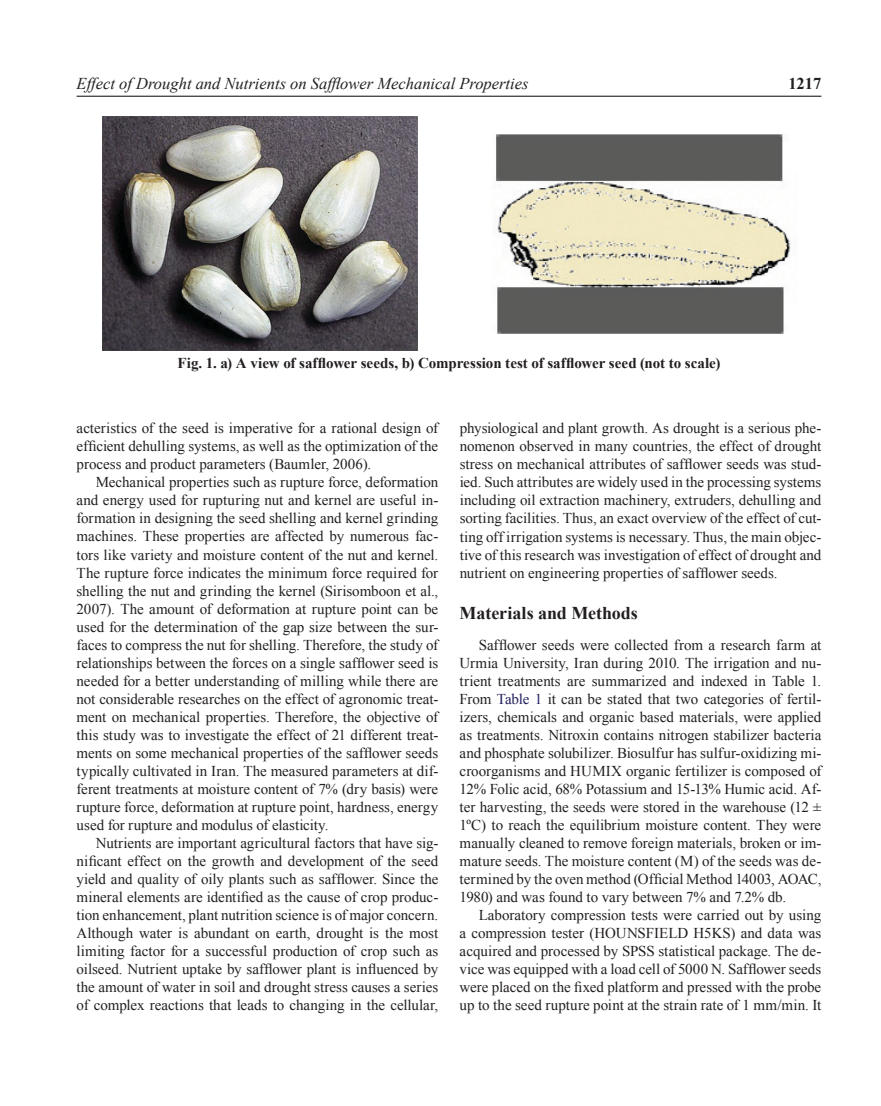
<style>
.page{position:relative;width:881px;height:1106px;background:#fff}
.page>*{position:absolute;margin:0;border:0;box-sizing:border-box;transform-origin:0 0}
.t1{font:700 18px "Times New Roman";color:#231f20}
.t2{font:italic 16.5px "Times New Roman";color:#231f20}
.t3{font:700 16.5px "Times New Roman";color:#231f20}
.t4{font:15px/18px "Times New Roman";color:#231f20;text-align:justify}
.t5{font:700 15px "Times New Roman";color:#231f20}
.s1{color:#21205f}
</style>
<div class="page">
<hr style="left:77px;top:96px;width:744px;height:1px;background:#231f20">
<img style="left:102px;top:117px;width:315px;height:234px">
<img style="left:494px;top:135px;width:296px;height:198px">
<p class="t2" style="left:77px;top:72px;width:453px">Effect of Drought and Nutrients on Safflower Mechanical Properties</p>
<p class="t3" style="left:788px;top:72px;width:34px">1217</p>
<p class="t5" style="left:177px;top:353px;width:544px">Fig. 1. a) A view of safflower seeds, b) Compression test of safflower seed (not to scale)</p>
<p class="t4" style="left:77px;top:419px;width:363px">acteristics of the seed is imperative for a rational design of efficient dehulling systems, as well as the optimization of the process and product parameters (Baumler, 2006).</p>
<p class="t4" style="left:77px;top:473px;width:363px;text-indent:19px">Mechanical properties such as rupture force, deformation and energy used for rupturing nut and kernel are useful in&shy;formation in designing the seed shelling and kernel grinding machines. These properties are affected by numerous fac&shy;tors like variety and moisture content of the nut and kernel.<br>The rupture force indicates the minimum force required for shelling the nut and grinding the kernel (Sirisomboon et al., 2007). The amount of deformation at rupture point can be used for the determination of the gap size between the sur&shy;faces to compress the nut for shelling. Therefore, the study of relationships between the forces on a single safflower seed is needed for a better understanding of milling while there are not considerable researches on the effect of agronomic treat&shy;ment on mechanical properties. Therefore, the objective of this study was to investigate the effect of 21 different treat&shy;ments on some mechanical properties of the safflower seeds typically cultivated in Iran. The measured parameters at dif&shy;ferent treatments at moisture content of 7% (dry basis) were rupture force, deformation at rupture point, hardness, energy used for rupture and modulus of elasticity.</p>
<p class="t4" style="left:77px;top:833px;width:363px;text-indent:19px">Nutrients are important agricultural factors that have sig&shy;nificant effect on the growth and development of the seed yield and quality of oily plants such as safflower. Since the mineral elements are identified as the cause of crop produc&shy;tion enhancement, plant nutrition science is of major concern.<br>Although water is abundant on earth, drought is the most limiting factor for a successful production of crop such as oilseed. Nutrient uptake by safflower plant is influenced by the amount of water in soil and drought stress causes a series of complex reactions that leads to changing in the cellular,</p>
<p class="t4" style="left:459px;top:419px;width:363px">physiological and plant growth. As drought is a serious phe&shy;nomenon observed in many countries, the effect of drought stress on mechanical attributes of safflower seeds was stud&shy;ied. Such attributes are widely used in the processing systems including oil extraction machinery, extruders, dehulling and sorting facilities. Thus, an exact overview of the effect of cut&shy;ting off irrigation systems is necessary. Thus, the main objec&shy;tive of this research was investigation of effect of drought and nutrient on engineering properties of safflower seeds.</p>
<p class="t1" style="left:459px;top:600px;width:180px">Materials and Methods</p>
<p class="t4" style="left:459px;top:635px;width:363px;text-indent:19px">Safflower seeds were collected from a research farm at Urmia University, Iran during 2010. The irrigation and nu&shy;trient treatments are summarized and indexed in Table 1.<br>From <span class="s1">Table 1</span> it can be stated that two categories of fertil&shy;izers, chemicals and organic based materials, were applied as treatments. Nitroxin contains nitrogen stabilizer bacteria and phosphate solubilizer. Biosulfur has sulfur-oxidizing mi&shy;croorganisms and HUMIX organic fertilizer is composed of 12% Folic acid, 68% Potassium and 15-13% Humic acid. Af&shy;ter harvesting, the seeds were stored in the warehouse (12 ± 1ºC) to reach the equilibrium moisture content. They were manually cleaned to remove foreign materials, broken or im&shy;mature seeds. The moisture content (M) of the seeds was de&shy;termined by the oven method (Official Method 14003, AOAC, 1980) and was found to vary between 7% and 7.2% db.</p>
<p class="t4" style="left:459px;top:906px;width:363px;text-indent:19px">Laboratory compression tests were carried out by using a compression tester (HOUNSFIELD H5KS) and data was acquired and processed by SPSS statistical package. The de&shy;vice was equipped with a load cell of 5000 N. Safflower seeds were placed on the fixed platform and pressed with the probe up to the seed rupture point at the strain rate of 1 mm/min. It</p>
</div>
